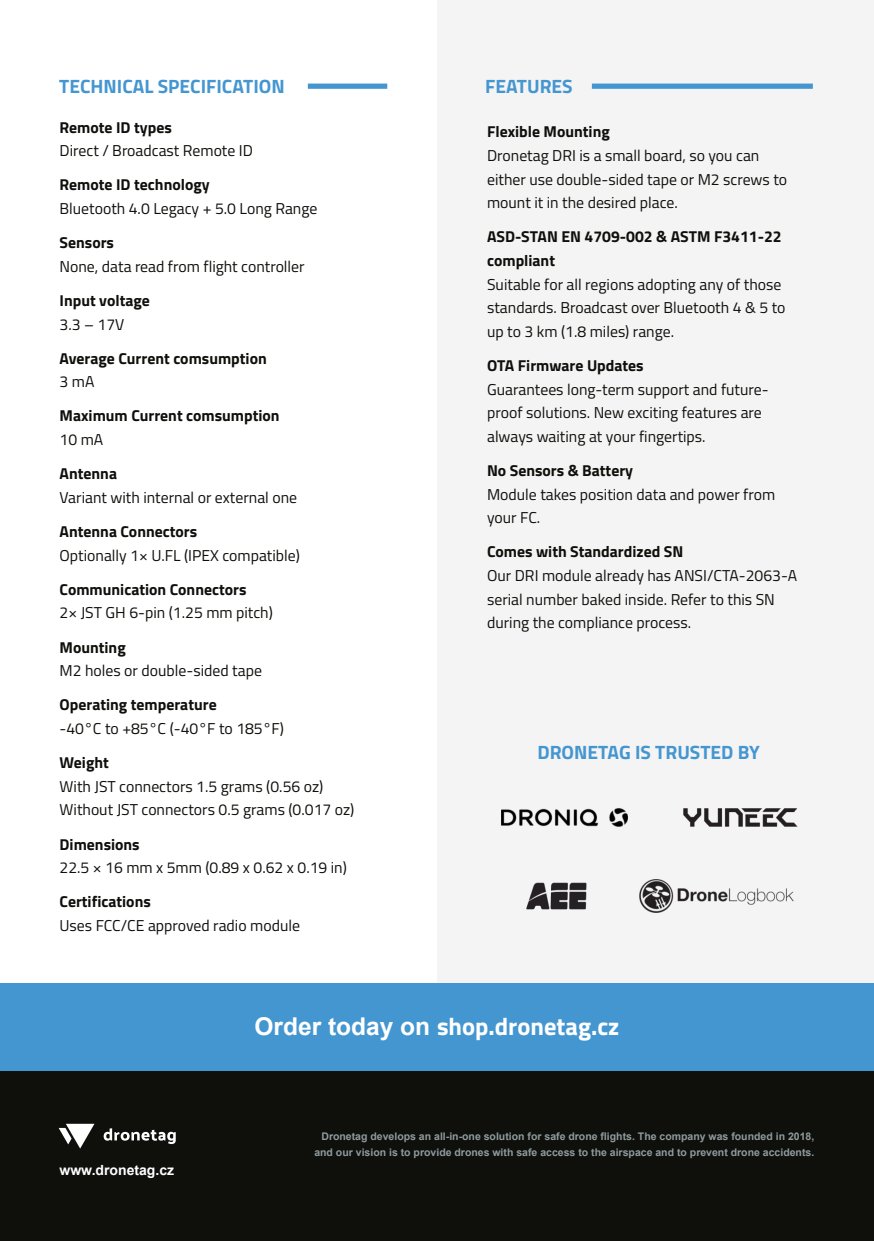
<style>
.page{position:relative;width:874px;height:1241px;background:#fff}
.page>*{position:absolute;margin:0;border:0;box-sizing:border-box;transform-origin:0 0}
.t1{font:700 24.5px "Titillium Web";color:#fff}
.t2{font:700 19.25px "Titillium Web";color:#4496d1}
.t3{font:15.75px/23.6px "Titillium Web";color:#0f0f0c}
.t4{font:700 15.75px/23.6px "Titillium Web";color:#0f0f0c}
.t5{font:700 14px "Arial";color:#fff}
.t6{font:700 10.5px/16.3px "Arial";color:#8e9b9d;text-align:right}
.s1{font-family:"Arial"}
</style>
<div class="page">
<div style="left:436px;top:0;width:437px;height:1240px;background:#f5f4f4"></div>
<div style="left:0;top:1040px;width:873px;height:200px;background:#0f0f0c"></div>
<svg style="left:104px;top:1128px;width:72px;height:15px"></svg>
<svg style="left:59px;top:1123px;width:35px;height:25px"></svg>
<div style="left:308px;top:84px;width:79px;height:5px;background:#4496d1"></div>
<div style="left:591px;top:84px;width:221px;height:5px;background:#4496d1"></div>
<div style="left:0;top:982px;width:873px;height:88px;background:#4496d1"></div>
<img style="left:639px;top:879px;width:155px;height:34px">
<img style="left:526px;top:882px;width:61px;height:28px">
<img style="left:683px;top:808px;width:114px;height:18px">
<img style="left:501px;top:808px;width:127px;height:19px">
<p class="t2" style="left:59px;top:71px;width:227px">TECHNICAL SPECIFICATION</p>
<p class="t2" style="left:485px;top:71px;width:89px">FEATURES</p>
<p class="t4" style="left:60px;top:115px;width:114px">Remote ID types</p>
<p class="t3" style="left:60px;top:138px;width:195px">Direct / Broadcast Remote ID</p>
<p class="t4" style="left:60px;top:173px;width:152px">Remote ID technology</p>
<p class="t3" style="left:60px;top:196px;width:259px">Bluetooth 4.0 Legacy + 5.0 Long Range</p>
<p class="t4" style="left:60px;top:230px;width:56px">Sensors</p>
<p class="t3" style="left:60px;top:254px;width:246px">None, data read from flight controller</p>
<p class="t4" style="left:60px;top:288px;width:92px">Input voltage</p>
<p class="t3" style="left:60px;top:312px;width:66px">3.3 – 17V</p>
<p class="t4" style="left:60px;top:346px;width:209px">Average Current comsumption</p>
<p class="t3" style="left:60px;top:369px;width:36px">3mA</p>
<p class="t4" style="left:60px;top:404px;width:221px">Maximum Current comsumption</p>
<p class="t3" style="left:60px;top:427px;width:45px">10 mA</p>
<p class="t4" style="left:60px;top:461px;width:59px">Antenna</p>
<p class="t3" style="left:60px;top:485px;width:239px">Variant with internal or external one</p>
<p class="t4" style="left:60px;top:519px;width:139px">Antenna Connectors</p>
<p class="t3" style="left:60px;top:543px;width:242px">Optionally 1× U.FL (IPEX compatible)</p>
<p class="t4" style="left:60px;top:577px;width:188px">Communication Connectors</p>
<p class="t3" style="left:60px;top:600px;width:215px">2× JST GH 6-pin (1.25 mm pitch)</p>
<p class="t4" style="left:60px;top:635px;width:68px">Mounting</p>
<p class="t3" style="left:60px;top:658px;width:204px">M2 holes or double-sided tape</p>
<p class="t4" style="left:60px;top:692px;width:158px">Operating temperature</p>
<p class="t3" style="left:60px;top:716px;width:226px">-40°C to +85°C (-40°F to 185°F)</p>
<p class="t4" style="left:60px;top:750px;width:51px">Weight</p>
<p class="t3" style="left:60px;top:774px;width:296px">With JST connectors 1.5 grams (0.56 oz)<br>Without JST connectors 0.5 grams (0.017 oz)</p>
<p class="t4" style="left:60px;top:831px;width:82px">Dimensions</p>
<p class="t3" style="left:60px;top:855px;width:289px">22.5 × 16 mm x 5mm (0.89 x 0.62 x 0.19 in)</p>
<p class="t4" style="left:60px;top:889px;width:93px">Certifications</p>
<p class="t3" style="left:60px;top:913px;width:242px">Uses FCC/CE approved radio module</p>
<p class="t4" style="left:487px;top:119px;width:124px">Flexible Mounting</p>
<p class="t3" style="left:487px;top:143px;width:301px">Dronetag DRI is a small board, so you can either use double-sided tape or M2 screws to mount it in the desired place.</p>
<p class="t4" style="left:487px;top:224px;width:296px">ASD-STAN EN 4709-002 &amp; ASTM F3411-22 compliant</p>
<p class="t3" style="left:487px;top:272px;width:300px">Suitable for all regions adopting any of those standards. Broadcast over Bluetooth 4 &amp; 5 to up to 3 km (1.8 miles) range.</p>
<p class="t4" style="left:487px;top:353px;width:158px">OTA Firmware Updates</p>
<p class="t3" style="left:487px;top:377px;width:283px">Guarantees long-term support and future&shy;proof solutions. New exciting features are always waiting at your fingertips.</p>
<p class="t4" style="left:487px;top:458px;width:147px">No Sensors &amp; Battery</p>
<p class="t3" style="left:487px;top:482px;width:289px">Module takes position data and power from your FC.</p>
<p class="t4" style="left:487px;top:539px;width:198px">Comes with Standardized SN</p>
<p class="t3" style="left:487px;top:563px;width:311px">Our DRI module already has ANSI/CTA-2063-A serial number baked inside. Refer to this SN during the compliance process.</p>
<p class="t2" style="left:537px;top:737px;width:224px">DRONETAG IS TRUSTED BY</p>
<h1 class="t1" style="left:254px;top:1006px;width:366px"><span class="s1">Order today on</span> shop.dronetag.cz</h1>
<p class="t5" style="left:59px;top:1164px;width:116px">www.dronetag.cz</p>
<p class="t6" style="left:314px;top:1129px;width:501px">Dronetag develops an all-in-one solution for safe drone flights. The company was founded in 2018, and our vision is to provide drones with safe access to the airspace and to prevent drone accidents.</p>
</div>
